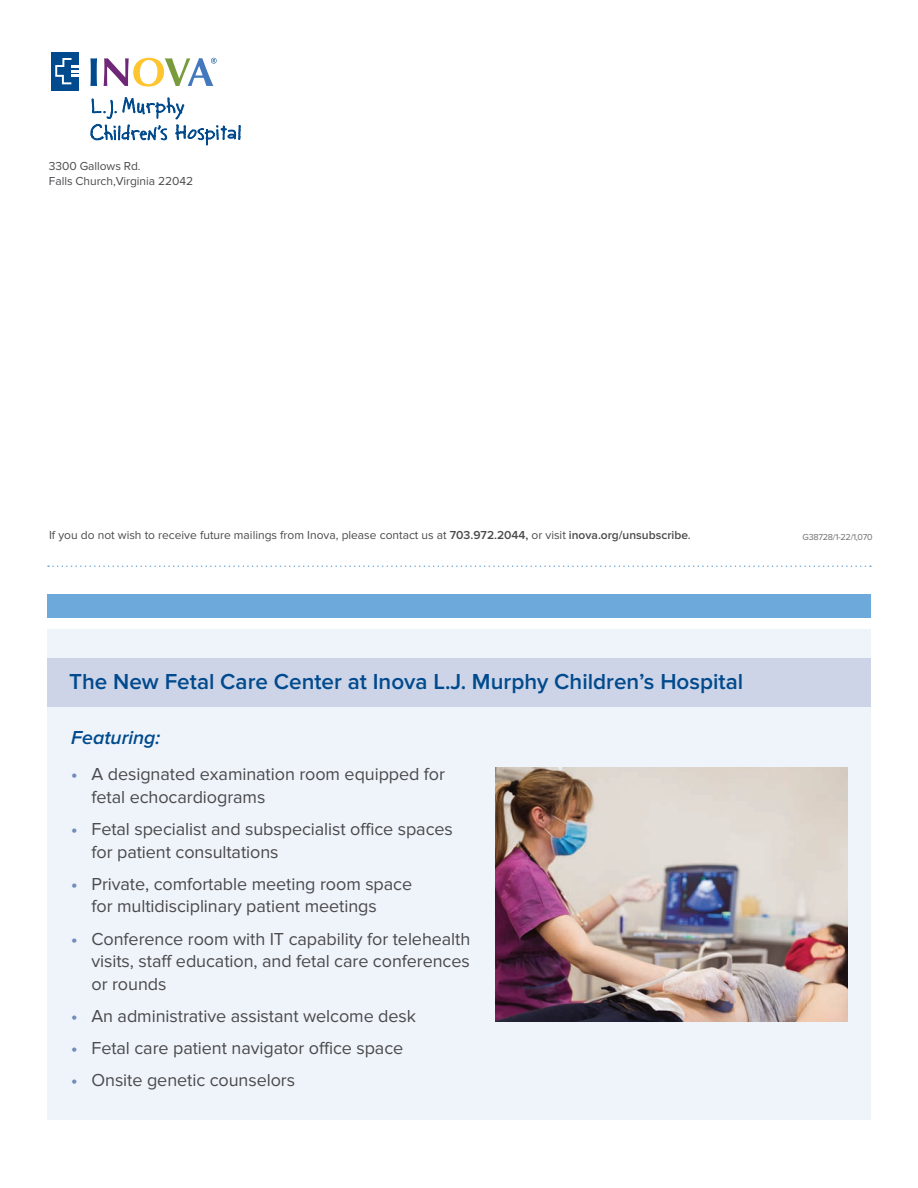
<style>
.page{position:relative;width:918px;height:1188px;background:#fff}
.page>*{position:absolute;margin:0;border:0;box-sizing:border-box;transform-origin:0 0}
.t1{font:600 22.5px "Proxima Nova";color:#004a8d}
.t2{font:italic 600 19.5px "Proxima Nova";color:#004a8d}
.t3{font:18px/22.5px "Proxima Nova";letter-spacing:-.005em;color:#4b4a4d}
.t4{font:12px/15px "Proxima Nova";color:#4b4a4d}
.t5{font:9px "Proxima Nova";letter-spacing:-.03em;color:#717074}
.s1{font-weight:600}
.s2{font-weight:600;color:#717074}
.s3{font-weight:700;color:#748cbb}
</style>
<div class="page">
<div style="left:47px;top:594px;width:824px;height:24px;background:#6ea9db"></div>
<svg style="left:48px;top:566px;width:823px;height:1px"></svg>
<svg style="left:90px;top:58px;width:7px;height:28px"></svg>
<svg style="left:104px;top:58px;width:113px;height:29px"></svg>
<div style="left:52px;top:52px;width:27px;height:39px;background:#004a8d"></div>
<svg style="left:55px;top:58px;width:24px;height:26px"></svg>
<svg style="left:90px;top:97px;width:151px;height:49px"></svg>
<div style="left:47px;top:630px;width:824px;height:490px;background:#eef4fa"></div>
<div style="left:47px;top:658px;width:824px;height:48px;background:#cdd4e7"></div>
<img style="left:496px;top:768px;width:352px;height:254px">
<p class="t4" style="left:49px;top:159px;width:146px">3300 Gallows Rd.<br>Falls Church,Virginia 22042</p>
<p class="t4" style="left:49px;top:528px;width:643px">If you do not wish to receive future mailings from Inova, please contact us at <span class="s1">703.972.2044,</span> or visit <span class="s1">inova.org/unsubscribe</span><span class="s2">.</span></p>
<p class="t5" style="left:803px;top:532px;width:71px">G38728/1-22/1,070</p>
<p class="t1" style="left:69px;top:669px;width:676px">The New Fetal Care Center at Inova L.J. Murphy Children’s Hospital</p>
<p class="t2" style="left:71px;top:727px;width:91px">Featuring:</p>
<p class="t3" style="left:92px;top:763px;width:355px;text-indent:-20px"><span class="s3">•</span> A designated examination room equipped for fetal echocardiograms</p>
<p class="t3" style="left:92px;top:818px;width:363px;text-indent:-20px"><span class="s3">•</span> Fetal specialist and subspecialist office spaces for patient consultations</p>
<p class="t3" style="left:92px;top:873px;width:322px;text-indent:-20px"><span class="s3">•</span> Private, comfortable meeting room space for multidisciplinary patient meetings</p>
<p class="t3" style="left:92px;top:928px;width:380px;text-align:justify;text-indent:-20px"><span class="s3">•</span> Conference room with IT capability for telehealth visits, staff education, and fetal care conferences or rounds</p>
<p class="t3" style="left:71px;top:1005px;width:346px"><span class="s3">•</span> An administrative assistant welcome desk</p>
<p class="t3" style="left:71px;top:1037px;width:334px"><span class="s3">•</span> Fetal care patient navigator office space</p>
<p class="t3" style="left:71px;top:1069px;width:225px"><span class="s3">•</span> Onsite genetic counselors</p>
</div>
